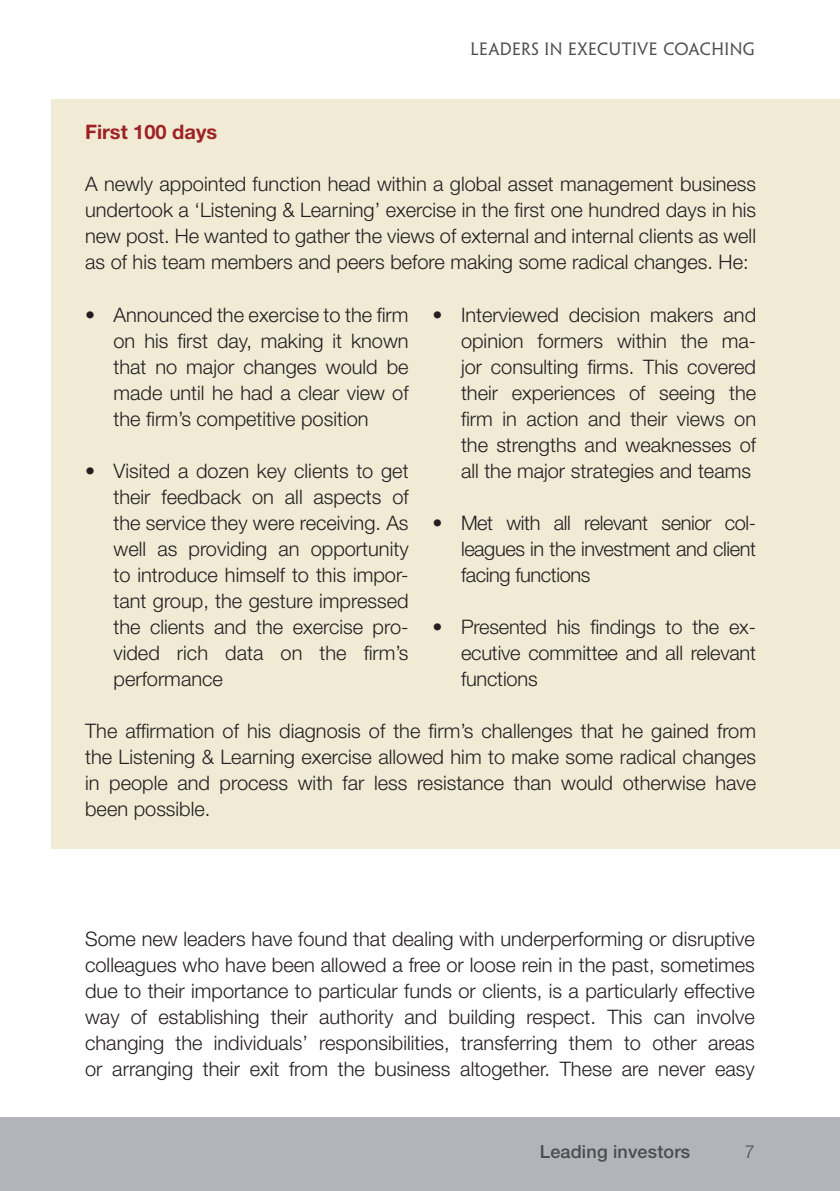
<style>
.page{position:relative;width:840px;height:1191px;background:#fff}
.page>*{position:absolute;margin:0;border:0;box-sizing:border-box;transform-origin:0 0}
.heads1{font:300 20px/26px "Helvetica Neue LT Std";color:#231f20;text-align:justify}
.body{font:300 20px/26px "Helvetica Neue LT Std";color:#231f20;text-align:justify}
.heads1-2{font:700 20px "Helvetica Neue LT Std";color:#9f2124}
.t1{font:500 18px "Helvetica Neue LT Std";letter-spacing:.01em;color:#4b4c4d}
.t2{font:300 18px "Helvetica Neue LT Std";color:#4b4c4d}
.t3{font:16px "Penumbra MM 365 500";letter-spacing:.03em;color:#4b4c4d}
</style>
<div class="page">
<div style="left:0;top:1117px;width:839px;height:74px;background:#b1b5ba"></div>
<div style="left:51px;top:99px;width:788px;height:749px;background:#f1ebd6"></div>
<p class="t3" style="left:470px;top:40px;width:285px">LEADERS IN EXECUTIVE COACHING</p>
<p class="heads1-2" style="left:85px;top:120px;width:133px">First 100 days</p>
<p class="heads1" style="left:85px;top:171px;width:672px">A newly appointed function head within a global asset management business undertook a ‘Listening &amp; Learning’ exercise in the first one hundred days in his new post. He wanted to gather the views of external and internal clients as well as of his team members and peers before making some radical changes. He:</p>
<p class="heads1" style="left:113px;top:301px;width:296px;text-indent:-28px">• Announced the exercise to the firm on his first day, making it known that no major changes would be made until he had a clear view of the firm’s competitive position</p>
<p class="heads1" style="left:113px;top:457px;width:296px;text-indent:-28px">• Visited a dozen key clients to get their feedback on all aspects of the service they were receiving. As well as providing an opportunity to introduce himself to this impor&shy;tant group, the gesture impressed the clients and the exercise pro&shy;vided rich data on the firm’s performance</p>
<p class="heads1" style="left:461px;top:301px;width:296px;text-indent:-28px">• Interviewed decision makers and opinion formers within the ma&shy;jor consulting firms. This covered their experiences of seeing the firm in action and their views on the strengths and weaknesses of all the major strategies and teams</p>
<p class="heads1" style="left:461px;top:509px;width:296px;text-indent:-28px">• Met with all relevant senior col&shy;leagues in the investment and client facing functions</p>
<p class="heads1" style="left:461px;top:613px;width:296px;text-indent:-28px">• Presented his findings to the ex&shy;ecutive committee and all relevant functions</p>
<p class="heads1" style="left:85px;top:717px;width:672px">The affirmation of his diagnosis of the firm’s challenges that he gained from the Listening &amp; Learning exercise allowed him to make some radical changes in people and process with far less resistance than would otherwise have been possible.</p>
<p class="body" style="left:85px;top:925px;width:671px">Some new leaders have found that dealing with underperforming or disruptive colleagues who have been allowed a free or loose rein in the past, sometimes due to their importance to particular funds or clients, is a particularly effective way of establishing their authority and building respect. This can involve changing the individuals’ responsibilities, transferring them to other areas or arranging their exit from the business altogether. These are never easy</p>
<p class="t1" style="left:539px;top:1141px;width:152px">Leading investors</p>
<p class="t2" style="left:744px;top:1141px;width:12px">7</p>
</div>
